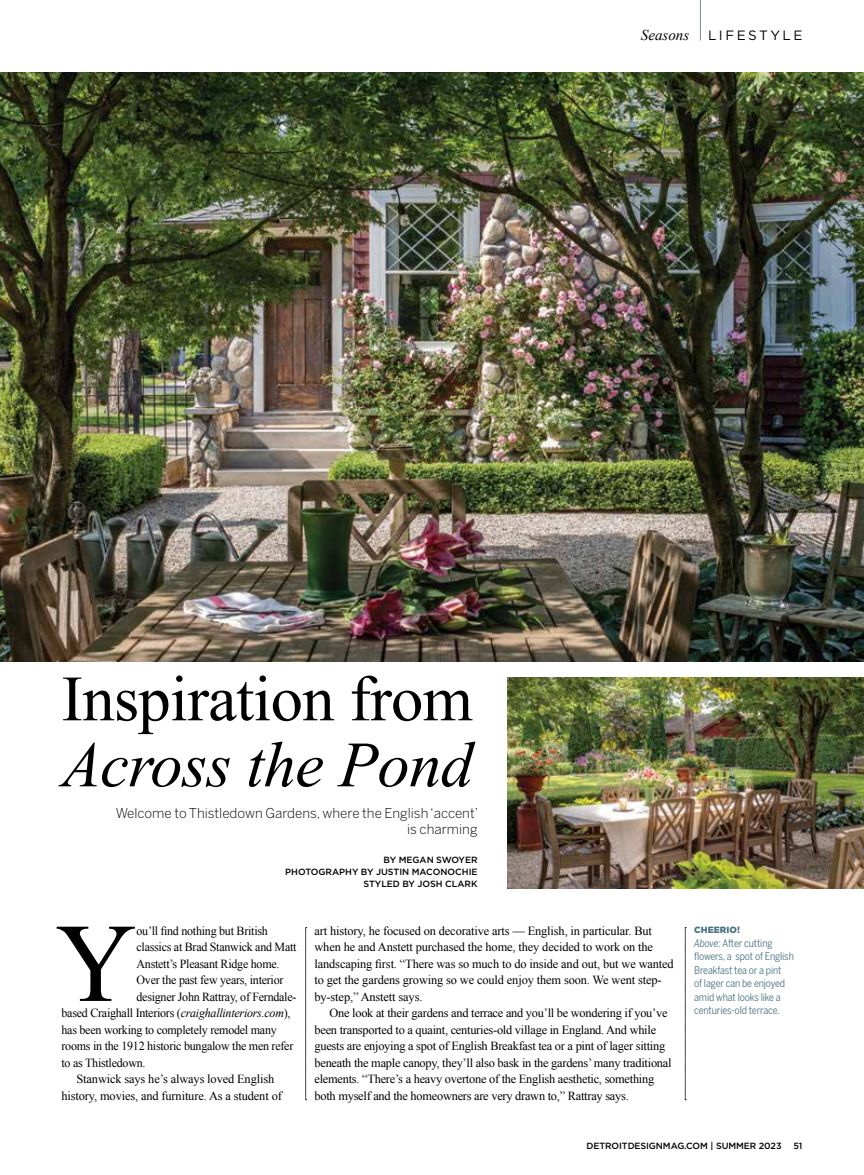
<style>
.page{position:relative;width:864px;height:1175px;background:#fff}
.page>*{position:absolute;margin:0;border:0;box-sizing:border-box;transform-origin:0 0}
.t1{font:112.05px "Times New Roman";color:#000}
.t2{font:64.5px "Times New Roman";letter-spacing:-.01em;color:#000}
.t3{font:italic 64.5px "Times New Roman";letter-spacing:-.01em;color:#000}
.t4{font:italic 15px "Times New Roman";color:#000}
.t5{font:300 13.5px/16.5px "Benton Sans";color:#000;text-align:right}
.t6{font:13.5px "Gotham";letter-spacing:.185em;color:#000}
.t7{font:12.3px/16.5px "Times New Roman";letter-spacing:-.02em;color:#000}
.t8{font:10.5px/13.5px "Benton Sans Cond";letter-spacing:-.01em;color:#467082}
.t9{font:500 9px/12px "Gotham";letter-spacing:-.01em;color:#000;text-align:right}
.t10{font:900 9px "Gotham";letter-spacing:.01em;color:#467082}
.s1{font-style:italic}
</style>
<div class="page">
<svg style="left:305px;top:927px;width:2px;height:173px"></svg>
<img style="left:0;top:73px;width:864px;height:589px">
<img style="left:507px;top:677px;width:357px;height:211px">
<svg style="left:685px;top:927px;width:1px;height:173px"></svg>
<hr style="left:700px;top:0;width:1px;height:40px;background:#748a96">
<p class="t4" style="left:641px;top:27px;width:50px">Seasons</p>
<p class="t6" style="left:708px;top:27px;width:96px">LIFESTYLE</p>
<h2 class="t2" style="left:62px;top:663px;width:413px">Inspiration from</h2>
<h2 class="t3" style="left:62px;top:729px;width:413px">Across the Pond</h2>
<p class="t5" style="left:116px;top:804px;width:364px">Welcome to Thistledown Gardens, where the English ‘accent’ is charming</p>
<p class="t9" style="left:285px;top:853px;width:194px">BY MEGAN SWOYER<br>PHOTOGRAPHY BY JUSTIN MACONOCHIE<br>STYLED BY JOSH CLARK</p>
<p class="t7" style="left:315px;top:922px;width:361px">art history, he focused on decorative arts — English, in particular. But when he and Anstett purchased the home, they decided to work on the landscaping first. “There was so much to do inside and out, but we wanted to get the gardens growing so we could enjoy them soon. We went step&shy;by-step,” Anstett says.</p>
<p class="t7" style="left:315px;top:1005px;width:359px;text-indent:15px">One look at their gardens and terrace and you’ll be wondering if you’ve been transported to a quaint, centuries-old village in England. And while guests are enjoying a spot of English Breakfast tea or a pint of lager sitting beneath the maple canopy, they’ll also bask in the gardens’ many traditional elements. “There’s a heavy overtone of the English aesthetic, something both myself and the homeowners are very drawn to,” Rattray says.</p>
<p class="t9" style="left:587px;top:1140px;width:197px">DETROITDESIGNMAG.COM | SUMMER 2023</p>
<p class="t9" style="left:793px;top:1140px;width:11px">51</p>
<p class="t7" style="left:137px;top:922px;width:133px">ou’ll find nothing but British</p>
<p class="t7" style="left:137px;top:939px;width:162px">classics at Brad Stanwick and Matt</p>
<p class="t7" style="left:137px;top:955px;width:145px">Anstett’s Pleasant Ridge home.</p>
<p class="t7" style="left:137px;top:972px;width:148px">Over the past few years, interior</p>
<p class="t7" style="left:137px;top:988px;width:161px">designer John Rattray, of Ferndale-</p>
<p class="t7" style="left:61px;top:1005px;width:231px">based Craighall Interiors (<span class="s1">craighallinteriors.com</span>),</p>
<p class="t7" style="left:61px;top:1021px;width:217px">has been working to completely remodel many</p>
<p class="t7" style="left:61px;top:1038px;width:233px">rooms in the 1912 historic bungalow the men refer</p>
<p class="t7" style="left:61px;top:1054px;width:86px">to as Thistledown.</p>
<p class="t7" style="left:77px;top:1071px;width:199px">Stanwick says he’s always loved English</p>
<p class="t7" style="left:62px;top:1087px;width:222px">history, movies, and furniture. As a student of</p>
<h1 class="t1" style="left:56px;top:901px;width:82px">Y</h1>
<p class="t10" style="left:694px;top:923px;width:47px">CHEERIO!</p>
<p class="t8" style="left:694px;top:936px;width:101px"><span class="s1">Above:</span> After cutting flowers, a spot of English<br>Breakfast tea or a pint<br>of lager can be enjoyed amid what looks like a</p>
<p class="t8" style="left:694px;top:1003px;width:87px">centuries-old terrace.</p>
</div>
